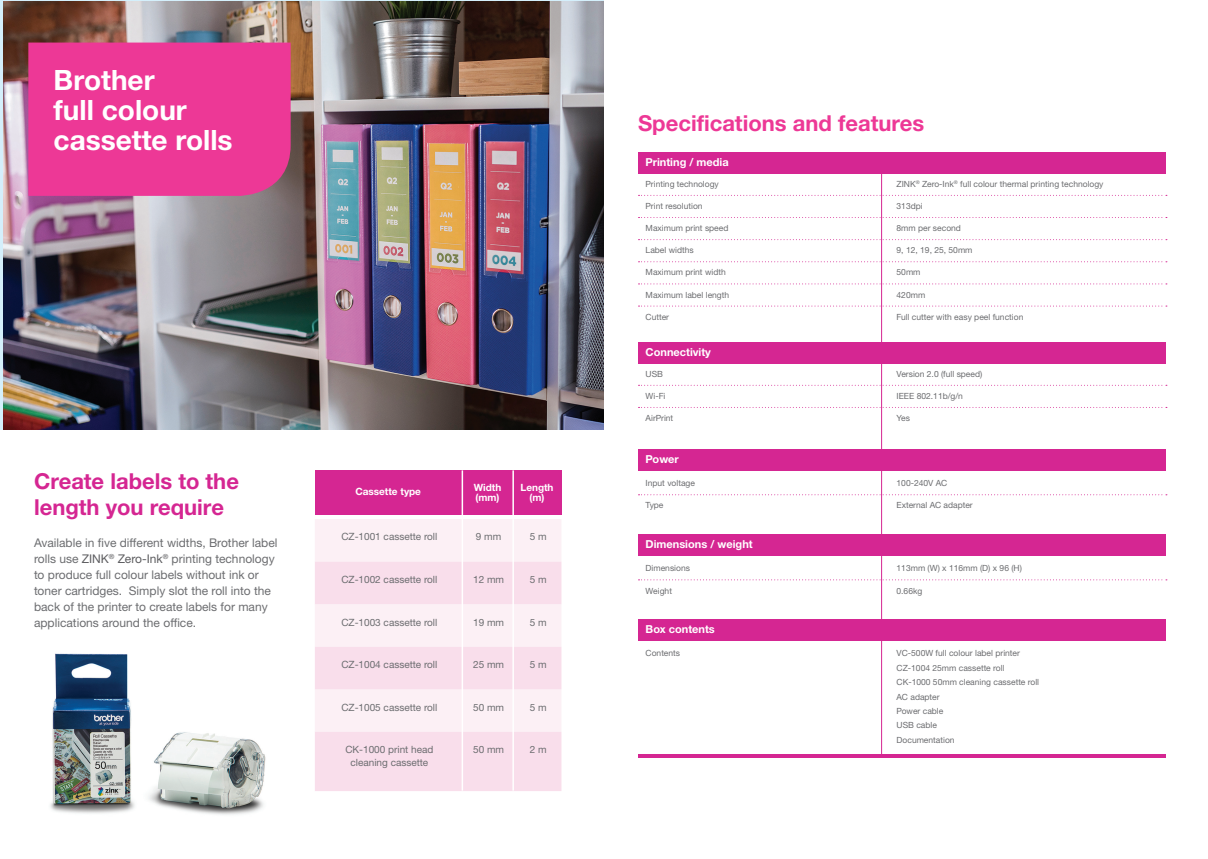
<style>
.page{position:relative;width:1208px;height:859px;background:#fff}
.page>*{position:absolute;margin:0;border:0;box-sizing:border-box;transform-origin:0 0}
.t1{font:700 28px/30px "Helvetica Neue LTW1 G";color:#fff}
.t2{font:700 22px/26px "Helvetica Neue LTW1 G";color:#d52692}
.t3{font:700 22px "Helvetica Neue LTW1 G";color:#ed3896}
.t4{font:12px/16px "Helvetica Neue LTW1 G";color:#6c6d70}
.t5{font:700 11px "Helvetica Neue LTW1 G";color:#fff}
.t6{font:10px/13px "Helvetica Neue LTW1 G";color:#6c6d70;text-align:center}
.t7{font:700 10px/10px "Helvetica Neue LTW1 G";color:#fff}
.t8{font:8.5px "Helvetica Neue LTW1 G";color:#6c6d70}
.s1{color:#5c5c5f}
</style>
<div class="page">
<img style="left:3px;top:2px;width:601px;height:427px">
<div style="left:315px;top:519px;width:246px;height:43px;background:#fcf0f5"></div>
<svg style="left:315px;top:562px;width:246px;height:229px;fill:#f9deeb"></svg>
<div style="left:28px;top:43px;width:263px;height:153px;background:#ed3896"></div>
<div style="left:639px;top:619px;width:527px;height:22px;background:#d52692"></div>
<div style="left:639px;top:534px;width:527px;height:22px;background:#d52692"></div>
<div style="left:639px;top:449px;width:527px;height:22px;background:#d52692"></div>
<div style="left:639px;top:342px;width:527px;height:21px;background:#d52692"></div>
<div style="left:639px;top:152px;width:527px;height:22px;background:#d52692"></div>
<svg style="left:638px;top:195px;width:529px;height:1px"></svg>
<svg style="left:638px;top:217px;width:529px;height:1px"></svg>
<svg style="left:638px;top:239px;width:529px;height:1px"></svg>
<svg style="left:638px;top:261px;width:529px;height:1px"></svg>
<svg style="left:638px;top:283px;width:529px;height:1px"></svg>
<svg style="left:638px;top:306px;width:529px;height:1px"></svg>
<hr style="left:881px;top:152px;width:1px;height:602px;background:#d52692">
<svg style="left:638px;top:385px;width:529px;height:1px"></svg>
<svg style="left:638px;top:407px;width:529px;height:1px"></svg>
<svg style="left:638px;top:494px;width:529px;height:1px"></svg>
<svg style="left:638px;top:579px;width:529px;height:1px"></svg>
<hr style="left:639px;top:754px;width:527px;height:3px;background:#d52692">
<div style="left:315px;top:470px;width:246px;height:45px;background:#d52692"></div>
<img style="left:50px;top:653px;width:216px;height:162px">
<hr style="left:461px;top:470px;width:2px;height:321px;background:#fff">
<hr style="left:512px;top:470px;width:2px;height:321px;background:#fff">
<p class="t1" style="left:54px;top:65px;width:180px">Brother<br>full colour cassette rolls</p>
<p class="t2" style="left:34px;top:468px;width:206px">Create labels to the length you require</p>
<p class="t4" style="left:34px;top:535px;width:245px">Available in five different widths, Brother label rolls use <span class="s1">ZINK</span><sup>®</sup> <span class="s1">Zero-Ink</span><sup>®</sup> printing technology to produce full colour labels without ink or toner cartridges. Simply slot the roll into the back of the printer to create labels for many applications around the office.</p>
<p class="t7" style="left:355px;top:486px;width:67px">Cassette type</p>
<p class="t7" style="left:473px;top:483px;width:29px">Width (mm)</p>
<p class="t7" style="left:520px;top:483px;width:34px;text-align:center">Length (m)</p>
<p class="t6" style="left:341px;top:530px;width:98px">CZ-1001 cassette roll</p>
<p class="t6" style="left:476px;top:530px;width:27px">9 mm</p>
<p class="t6" style="left:530px;top:530px;width:18px">5 m</p>
<p class="t6" style="left:341px;top:573px;width:98px">CZ-1002 cassette roll</p>
<p class="t6" style="left:473px;top:573px;width:32px">12 mm</p>
<p class="t6" style="left:530px;top:573px;width:18px">5 m</p>
<p class="t6" style="left:341px;top:615px;width:98px">CZ-1003 cassette roll</p>
<p class="t6" style="left:473px;top:615px;width:32px">19 mm</p>
<p class="t6" style="left:530px;top:615px;width:18px">5 m</p>
<p class="t6" style="left:341px;top:658px;width:98px">CZ-1004 cassette roll</p>
<p class="t6" style="left:473px;top:658px;width:32px">25 mm</p>
<p class="t6" style="left:530px;top:658px;width:18px">5 m</p>
<p class="t6" style="left:341px;top:700px;width:98px">CZ-1005 cassette roll</p>
<p class="t6" style="left:473px;top:700px;width:32px">50 mm</p>
<p class="t6" style="left:530px;top:700px;width:18px">5 m</p>
<p class="t6" style="left:345px;top:743px;width:89px">CK-1000 print head cleaning cassette</p>
<p class="t6" style="left:473px;top:743px;width:32px">50 mm</p>
<p class="t6" style="left:530px;top:743px;width:18px">2 m</p>
<p class="t3" style="left:638px;top:109px;width:288px">Specifications and features</p>
<p class="t5" style="left:645px;top:155px;width:85px">Printing / media</p>
<p class="t8" style="left:645px;top:179px;width:75px">Printing technology</p>
<p class="t8" style="left:645px;top:201px;width:58px">Print resolution</p>
<p class="t8" style="left:645px;top:223px;width:84px">Maximum print speed</p>
<p class="t8" style="left:645px;top:245px;width:50px">Label widths</p>
<p class="t8" style="left:645px;top:267px;width:82px">Maximum print width</p>
<p class="t8" style="left:645px;top:289px;width:85px">Maximum label length</p>
<p class="t8" style="left:645px;top:312px;width:25px">Cutter</p>
<p class="t5" style="left:645px;top:345px;width:67px">Connectivity</p>
<p class="t8" style="left:645px;top:369px;width:19px">USB</p>
<p class="t8" style="left:645px;top:391px;width:21px">Wi-Fi</p>
<p class="t8" style="left:645px;top:413px;width:29px">AirPrint</p>
<p class="t5" style="left:645px;top:452px;width:35px">Power</p>
<p class="t8" style="left:645px;top:478px;width:51px">Input voltage</p>
<p class="t8" style="left:645px;top:500px;width:19px">Type</p>
<p class="t5" style="left:645px;top:537px;width:109px">Dimensions / weight</p>
<p class="t8" style="left:645px;top:563px;width:46px">Dimensions</p>
<p class="t8" style="left:645px;top:585px;width:28px">Weight</p>
<p class="t5" style="left:645px;top:622px;width:71px">Box contents</p>
<p class="t8" style="left:645px;top:648px;width:36px">Contents</p>
<p class="t8" style="left:896px;top:179px;width:208px">ZINK<sup>®</sup> Zero-Ink<sup>®</sup> full colour thermal printing technology</p>
<p class="t8" style="left:896px;top:201px;width:28px">313dpi</p>
<p class="t8" style="left:896px;top:223px;width:66px">8mm per second</p>
<p class="t8" style="left:896px;top:245px;width:77px">9, 12, 19, 25, 50mm</p>
<p class="t8" style="left:896px;top:267px;width:25px">50mm</p>
<p class="t8" style="left:896px;top:289px;width:30px">420mm</p>
<p class="t8" style="left:896px;top:312px;width:128px">Full cutter with easy peel function</p>
<p class="t8" style="left:896px;top:369px;width:87px">Version 2.0 (full speed)</p>
<p class="t8" style="left:896px;top:391px;width:68px">IEEE 802.11b/g/n</p>
<p class="t8" style="left:896px;top:413px;width:15px">Yes</p>
<p class="t8" style="left:896px;top:478px;width:52px">100-240V AC</p>
<p class="t8" style="left:896px;top:500px;width:78px">External AC adapter</p>
<p class="t8" style="left:896px;top:563px;width:127px">113mm (W) x 116mm (D) x 96 (H)</p>
<p class="t8" style="left:896px;top:585px;width:27px">0.66kg</p>
<p class="t8" style="left:896px;top:648px;width:125px">VC-500W full colour label printer</p>
<p class="t8" style="left:896px;top:662px;width:109px">CZ-1004 25mm cassette roll</p>
<p class="t8" style="left:896px;top:677px;width:144px">CK-1000 50mm cleaning cassette roll</p>
<p class="t8" style="left:896px;top:691px;width:45px">AC adapter</p>
<p class="t8" style="left:896px;top:706px;width:48px">Power cable</p>
<p class="t8" style="left:896px;top:720px;width:42px">USB cable</p>
<p class="t8" style="left:896px;top:735px;width:60px">Documentation</p>
</div>
